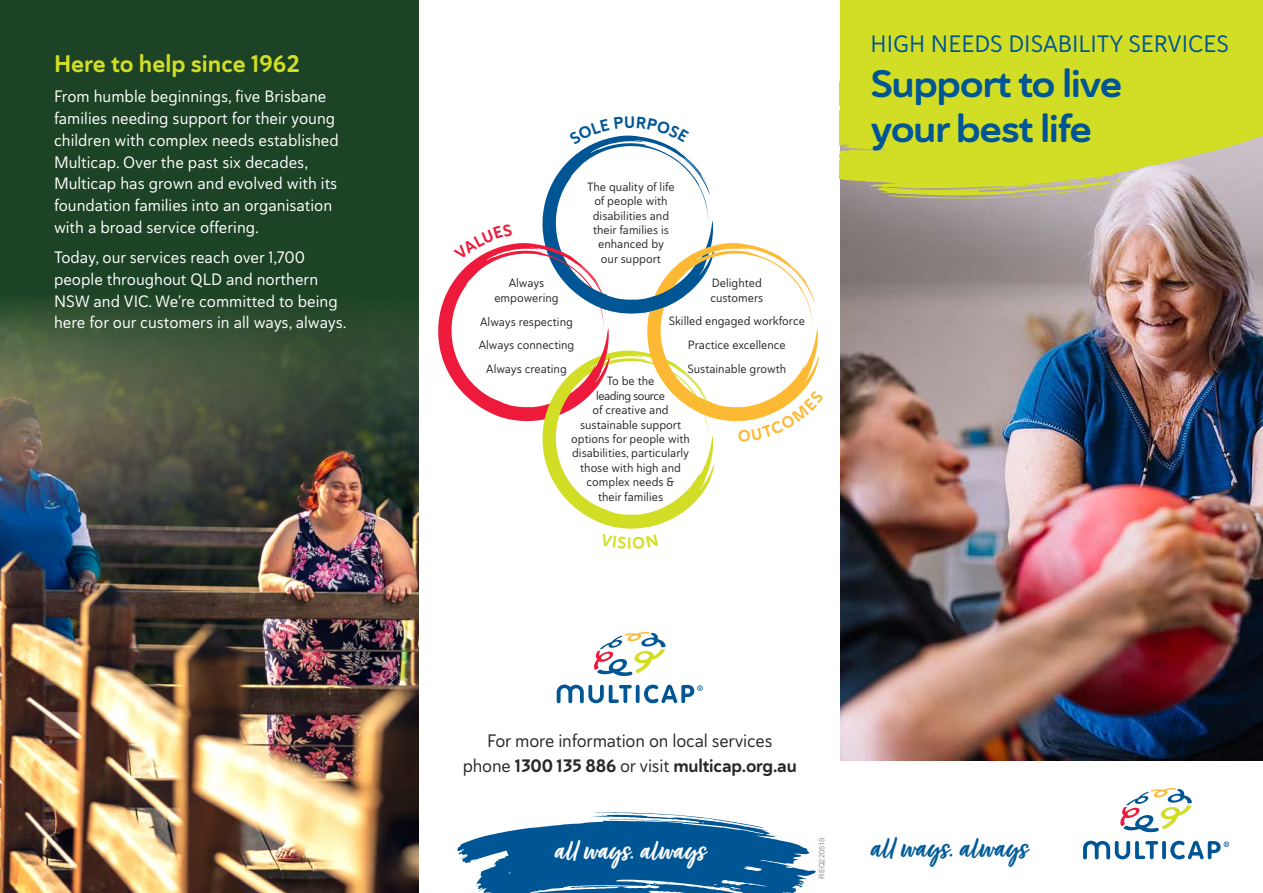
<style>
.page{position:relative;width:1263px;height:893px;background:#fff}
.page>*{position:absolute;margin:0;border:0;box-sizing:border-box;transform-origin:0 0}
.t1{font:700 expanded 38.25px/44.7px "Haboro Soft";letter-spacing:-.04em;color:#005695}
.t2{font:34.35px "Turbinado Bold Pro";color:#005b99}
.t3{font:33px "Turbinado Bold Pro";color:#fff}
.t4{font:24px "Haboro Soft Nor Bol";color:#d2de26}
.t5{font:23.7px "Haboro Soft Nor Reg";color:#005695}
.t6{font:18px "Haboro Soft Nor Bol";letter-spacing:-.01em;color:#292829}
.t7{font:18px "Haboro Soft Nor Reg";letter-spacing:-.01em;color:#292829}
.t8{font:16.5px/21.8px "Haboro Soft Nor Reg";color:#fff}
.t9{font:12px/14.4px "Haboro Soft Nor Reg";color:#292829;text-align:center}
.t10{font:7.5px "Arial";letter-spacing:-.01em;color:#939598}
.s1{font-family:"Haboro Soft Nor Reg"}
</style>
<div class="page">
<img style="left:840px;top:199px;width:423px;height:561px">
<svg style="left:840px;top:144px;width:423px;height:55px;fill:#d2de26"></svg>
<div style="left:0;top:0;width:419px;height:893px;background:#1c4325"></div>
<img style="left:0;top:302px;width:419px;height:591px">
<svg style="left:457px;top:812px;width:359px;height:81px"></svg>
<div style="left:840px;top:0;width:423px;height:144px;background:#d2de26"></div>
<svg style="left:594px;top:632px;width:71px;height:44px"></svg>
<svg style="left:557px;top:684px;width:75px;height:19px"></svg>
<hr style="left:636px;top:685px;width:3px;height:18px;background:#005695;border-radius:2px">
<svg style="left:644px;top:685px;width:59px;height:18px"></svg>
<svg style="left:1120px;top:788px;width:72px;height:44px"></svg>
<svg style="left:1083px;top:841px;width:75px;height:18px"></svg>
<svg style="left:1162px;top:841px;width:4px;height:18px"></svg>
<svg style="left:1170px;top:841px;width:59px;height:18px"></svg>
<svg style="left:438px;top:135px;width:381px;height:394px"></svg>
<h3 class="t4" style="left:54px;top:48px;width:247px">Here to help since 1962</h3>
<p class="t8" style="left:54px;top:85px;width:286px">From humble beginnings, five Brisbane families needing support for their young children with complex needs established Multicap. Over the past six decades, Multicap has grown and evolved with its foundation families into an organisation with a broad service offering.</p>
<p class="t8" style="left:54px;top:246px;width:294px">Today, our services reach over 1,700 people throughout QLD and northern NSW and VIC. We’re committed to being here for our customers in all ways, always.</p>
<p class="t9" style="left:587px;top:179px;width:89px">The quality of life of people with disabilities and their families is enhanced by<br>our support</p>
<p class="t9" style="left:710px;top:275px;width:54px;line-height:15px;text-align:left">Delighted customers</p>
<p class="t9" style="left:669px;top:309px;width:138px;line-height:23.5px">Skilled engaged workforce<br>Practice excellence<br>Sustainable growth</p>
<p class="t9" style="left:494px;top:275px;width:66px;line-height:15px">Always empowering</p>
<p class="t9" style="left:479px;top:310px;width:97px;line-height:23.5px">Always respecting<br>Always connecting<br>Always creating</p>
<p class="t9" style="left:571px;top:374px;width:120px">To be the<br>leading source<br>of creative and sustainable support options for people with disabilities, particularly those with high and complex needs &amp;<br>their families</p>
<h3 class="t5" style="left:870px;top:29px;width:360px">HIGH NEEDS DISABILITY SERVICES</h3>
<h1 class="t1" style="left:870px;top:61px;width:253px">Support to live your best life</h1>
<p class="t7" style="left:487px;top:728px;width:287px">For more information on local services</p>
<p class="t6" style="left:463px;top:754px;width:336px"><span class="s1">phone</span> 1300 135 886 <span class="s1">or visit</span> multicap.org.au</p>
<h3 class="t3" style="left:554px;top:833px;width:153px">all ways. always</h3>
<h2 class="t2" style="left:870px;top:830px;width:159px">all ways. always</h2>
<p class="t10" style="left:817px;top:878px;width:42px;rotate:-90deg">REQ220519</p>
</div>
